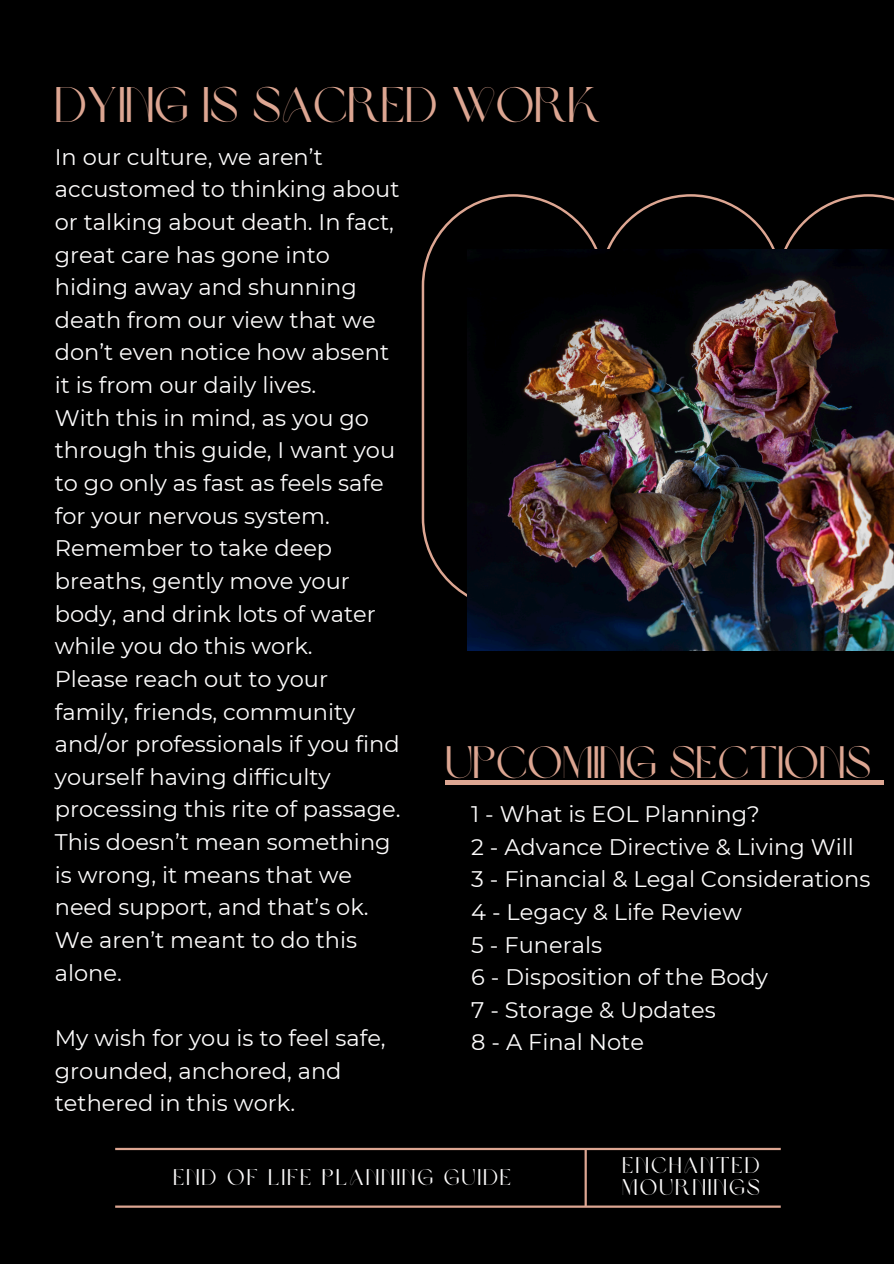
<style>
.page{position:relative;width:894px;height:1264px;background:#fff}
.page>*{position:absolute;margin:0;border:0;box-sizing:border-box;transform-origin:0 0}
.t1{font:49.5px "Brown Sugar";color:#dda692}
.t2{font:45px "Brown Sugar";color:#dda692}
.t3{font:22.5px/32.7px "Montserrat";color:#fdfcfc}
.t4{font:22.5px/22.5px "Brown Sugar";letter-spacing:.1em;color:#fdfcfc}
</style>
<div class="page">
<div style="left:0;top:0;width:893px;height:1263px;background:#000"></div>
<hr style="left:115px;top:1147px;width:665px;height:3px;background:#dda692">
<hr style="left:115px;top:1205px;width:665px;height:2px;background:#dda692">
<hr style="left:584px;top:1148px;width:2px;height:58px;background:#dda692">
<svg style="left:421px;top:194px;width:472px;height:415px"></svg>
<img style="left:468px;top:249px;width:425px;height:401px">
<hr style="left:445px;top:780px;width:426px;height:4px;background:#dda692">
<hr style="left:871px;top:780px;width:12px;height:4px;background:#dda692">
<p class="t1" style="left:55px;top:85px;width:547px">DYING IS SACRED WORK</p>
<p class="t3" style="left:55px;top:140px;width:346px">In our culture, we aren’t accustomed to thinking about or talking about death. In fact, great care has gone into hiding away and shunning death from our view that we don’t even notice how absent it is from our daily lives.</p>
<p class="t3" style="left:55px;top:401px;width:342px">With this in mind, as you go through this guide, I want you to go only as fast as feels safe for your nervous system.</p>
<p class="t3" style="left:55px;top:532px;width:322px">Remember to take deep breaths, gently move your body, and drink lots of water while you do this work.</p>
<p class="t3" style="left:55px;top:662px;width:347px">Please reach out to your family, friends, community and/or professionals if you find yourself having difficulty processing this rite of passage.<br>This doesn’t mean something is wrong, it means that we need support, and that’s ok.<br>We aren’t meant to do this alone.</p>
<p class="t2" style="left:445px;top:744px;width:427px">UPCOMING SECTIONS</p>
<p class="t3" style="left:471px;top:797px;width:290px">1 - What is EOL Planning?</p>
<p class="t3" style="left:471px;top:830px;width:384px">2 - Advance Directive &amp; Living Will</p>
<p class="t3" style="left:471px;top:862px;width:400px">3 - Financial &amp; Legal Considerations</p>
<p class="t3" style="left:471px;top:895px;width:272px">4 - Legacy &amp; Life Review</p>
<p class="t3" style="left:471px;top:928px;width:132px">5 - Funerals</p>
<p class="t3" style="left:471px;top:960px;width:298px">6 - Disposition of the Body</p>
<h2 class="t3" style="left:471px;top:993px;width:246px">7 - Storage &amp; Updates</h2>
<h2 class="t3" style="left:471px;top:1026px;width:174px">8 - A Final Note</h2>
<p class="t3" style="left:55px;top:1021px;width:332px">My wish for you is to feel safe, grounded, anchored, and tethered in this work.</p>
<p class="t4" style="left:173px;top:1168px;width:339px">END OF LIFE PLANNING GUIDE</p>
<p class="t4" style="left:622px;top:1155px;width:139px">ENCHANTED<br>MOURNINGS</p>
</div>
